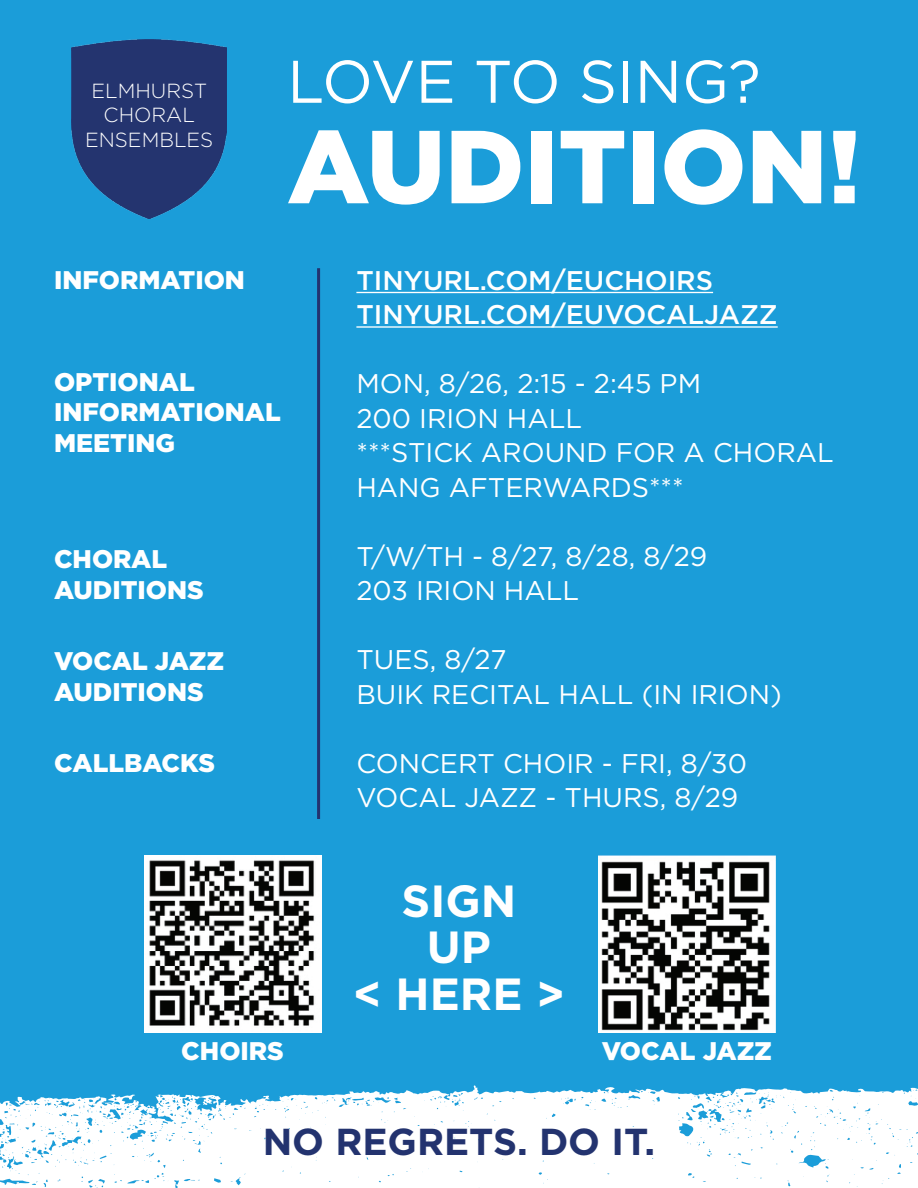
<style>
.page{position:relative;width:918px;height:1188px;background:#1b9dd9}
.page>*{position:absolute;margin:0;border:0;box-sizing:border-box;transform-origin:0 0}
.t1{font:900 103.5px "Gotham";color:#fff}
.t2{font:60px "Gotham";color:#fff}
.t3{font:700 45px/46.5px "Gotham";color:#fff;text-align:center}
.t4{font:700 37.5px "Gotham";color:#23336f}
.t5{font:27px/34.5px "Gotham";color:#fff}
.t6{font:500 27px/34.5px "Gotham";color:#fff}
.t7{font:900 25.5px/30.6px "Gotham";color:#fff}
.t8{font:300 20.4px/24.5px "Gotham";color:#fff;text-align:center}
</style>
<div class="page">
<img style="left:72px;top:39px;width:155px;height:180px">
<svg style="left:0;top:1085px;width:918px;height:103px;background:#e3f3fa"></svg>
<hr style="left:356px;top:292px;width:357px;height:1px;background:#fff">
<hr style="left:356px;top:326px;width:422px;height:2px;background:#fff">
<hr style="left:317px;top:268px;width:3px;height:551px;background:#23336f">
<img style="left:144px;top:855px;width:177px;height:177px">
<img style="left:598px;top:855px;width:177px;height:177px">
<p class="t8" style="left:85px;top:78px;width:130px">ELMHURST<br>CHORAL<br>ENSEMBLES</p>
<p class="t7" style="left:54px;top:264px;width:192px">INFORMATION</p>
<h2 class="t2" style="left:287px;top:43px;width:475px">LOVE TO SING?</h2>
<h1 class="t1" style="left:287px;top:95px;width:575px">AUDITION!</h1>
<p class="t6" style="left:356px;top:263px;width:423px">TINYURL.COM/EUCHOIRS<br>TINYURL.COM/EUVOCALJAZZ</p>
<p class="t7" style="left:54px;top:366px;width:228px">OPTIONAL<br>INFORMATIONAL<br>MEETING</p>
<p class="t7" style="left:54px;top:544px;width:151px">CHORAL<br>AUDITIONS</p>
<p class="t7" style="left:54px;top:646px;width:172px">VOCAL JAZZ<br>AUDITIONS</p>
<p class="t7" style="left:54px;top:747px;width:163px">CALLBACKS</p>
<p class="t5" style="left:356px;top:366px;width:479px">MON, 8/26, 2:15 - 2:45 PM<br>200 IRION HALL<br>***STICK AROUND FOR A CHORAL<br>HANG AFTERWARDS***</p>
<p class="t5" style="left:356px;top:538px;width:352px">T/W/TH - 8/27, 8/28, 8/29<br>203 IRION HALL</p>
<p class="t5" style="left:356px;top:642px;width:427px">TUES, 8/27<br>BUIK RECITAL HALL (IN IRION)</p>
<p class="t5" style="left:356px;top:746px;width:392px">CONCERT CHOIR - FRI, 8/30<br>VOCAL JAZZ - THURS, 8/29</p>
<h3 class="t3" style="left:353px;top:877px;width:213px">SIGN<br>UP<br>&lt; HERE &gt;</h3>
<p class="t7" style="left:181px;top:1035px;width:104px">CHOIRS</p>
<p class="t7" style="left:602px;top:1035px;width:172px">VOCAL JAZZ</p>
<h3 class="t4" style="left:263px;top:1117px;width:394px">NO REGRETS. DO IT.</h3>
</div>
